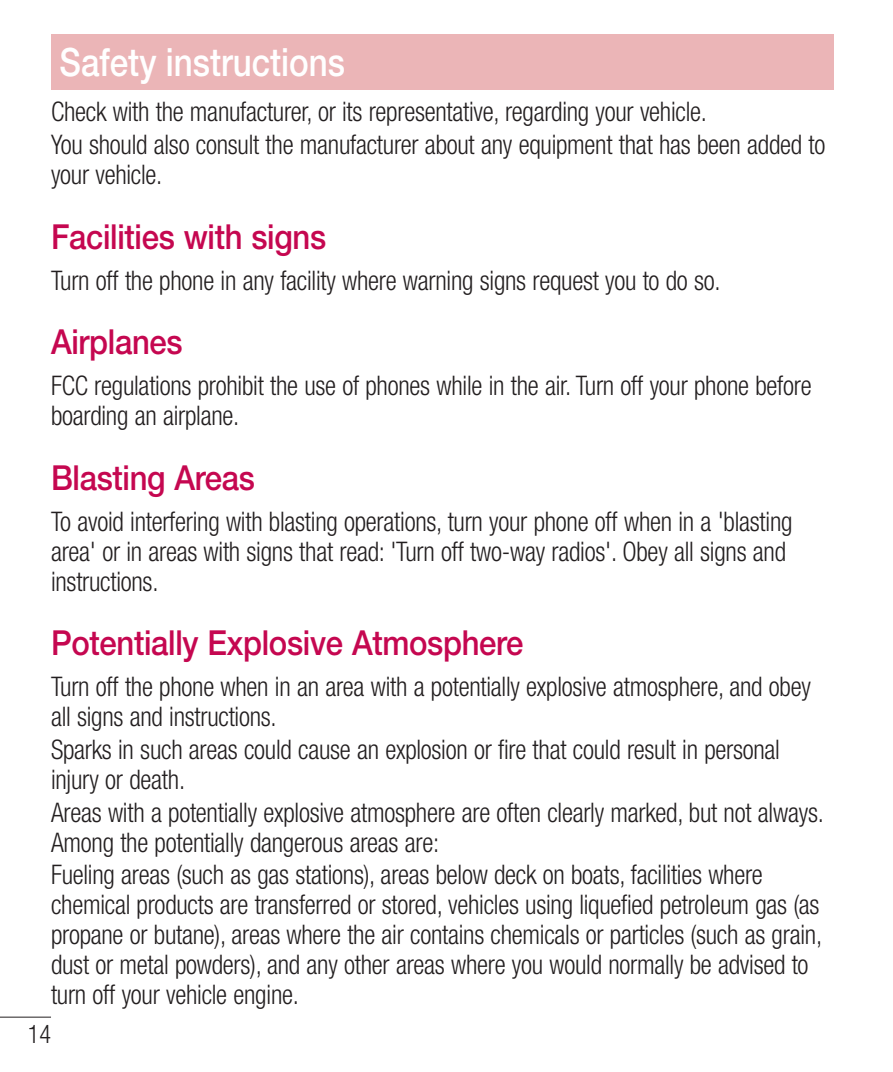
<style>
.page{position:relative;width:893px;height:1072px;background:#fff}
.page>*{position:absolute;margin:0;border:0;box-sizing:border-box;transform-origin:0 0}
.Head_01_TOC{font:500 39px "Helvetica Neue LT Pro";color:#fff;scale:.85 1}
.Head_02{font:500 34.5px "Helvetica Neue LT Pro";letter-spacing:-.01em;color:#c50750;scale:.9 1}
.main{font:300 condensed 27px/30px "Helvetica Neue LT Pro";letter-spacing:-.01em;color:#231f20;scale:.95 1}
.t1{font:300 condensed 25.5px "Helvetica Neue LT Pro";color:#231f20;scale:.95 1}
</style>
<div class="page">
<hr style="left:0;top:1016px;width:51px;height:1px;background:#231f20">
<div style="left:51px;top:34px;width:782px;height:55px;background:#ebb5b7"></div>
<p class="Head_01_TOC" style="left:60px;top:38px;width:337px">Safety instructions</p>
<p class="main" style="left:51px;top:97px;width:692px">Check with the manufacturer, or its representative, regarding your vehicle.</p>
<p class="main" style="left:51px;top:129px;width:817px">You should also consult the manufacturer about any equipment that has been added to your vehicle.</p>
<p class="Head_02" style="left:51px;top:216px;width:307px">Facilities with signs</p>
<p class="main" style="left:51px;top:265px;width:706px">Turn off the phone in any facility where warning signs request you to do so.</p>
<p class="Head_02" style="left:51px;top:321px;width:148px">Airplanes</p>
<p class="main" style="left:51px;top:370px;width:802px">FCC regulations prohibit the use of phones while in the air. Turn off your phone before boarding an airplane.</p>
<p class="Head_02" style="left:51px;top:457px;width:228px">Blasting Areas</p>
<p class="main" style="left:51px;top:506px;width:782px">To avoid interfering with blasting operations, turn your phone off when in a 'blasting area' or in areas with signs that read: 'Turn off two-way radios'. Obey all signs and instructions.</p>
<p class="Head_02" style="left:51px;top:622px;width:526px">Potentially Explosive Atmosphere</p>
<p class="main" style="left:51px;top:671px;width:801px">Turn off the phone when in an area with a potentially explosive atmosphere, and obey all signs and instructions.</p>
<p class="main" style="left:51px;top:734px;width:769px">Sparks in such areas could cause an explosion or fire that could result in personal injury or death.</p>
<p class="main" style="left:51px;top:796px;width:815px">Areas with a potentially explosive atmosphere are often clearly marked, but not always.<br>Among the potentially dangerous areas are:</p>
<p class="main" style="left:51px;top:859px;width:813px">Fueling areas (such as gas stations), areas below deck on boats, facilities where chemical products are transferred or stored, vehicles using liquefied petroleum gas (as propane or butane), areas where the air contains chemicals or particles (such as grain, dust or metal powders), and any other areas where you would normally be advised to turn off your vehicle engine.</p>
<p class="t1" style="left:28px;top:1019px;width:26px">14</p>
</div>
